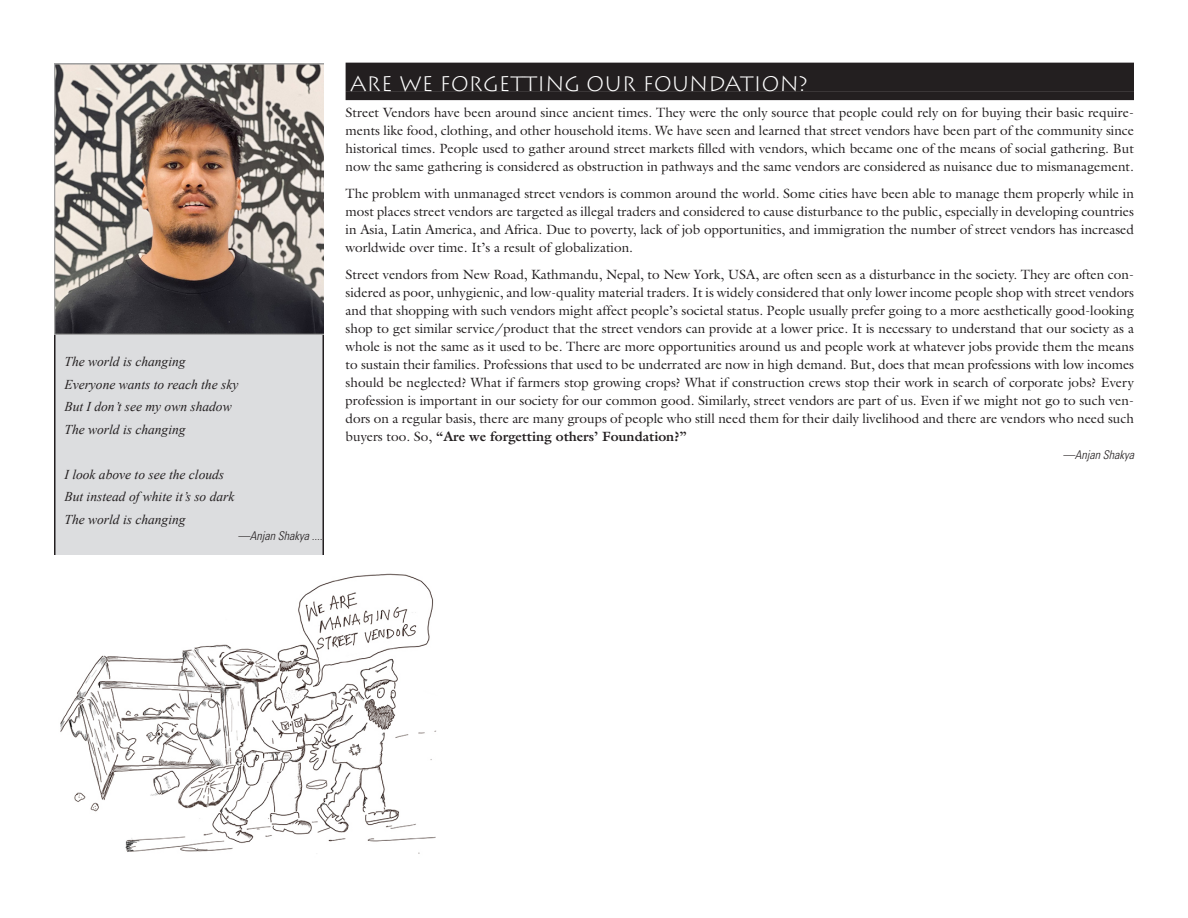
<style>
.page{position:relative;width:1188px;height:918px;background:#fff}
.page>*{position:absolute;margin:0;border:0;box-sizing:border-box;transform-origin:0 0}
.t1{font:300 21px "Lithos";color:#fff}
.text{font:13.5px/18px "Galliard";color:#231f20;text-align:justify}
.sideindent{font:italic 13.5px "Times New Roman";color:#231f20}
.source{font:italic 300 condensed 12px "Univers";color:#231f20}
.s1{font-weight:700}
</style>
<div class="page">
<div style="left:55px;top:64px;width:268px;height:799px;background:#dcdddf"></div>
<img style="left:54px;top:64px;width:269px;height:270px">
<img style="left:55px;top:555px;width:381px;height:308px">
<div style="left:346px;top:63px;width:788px;height:28px;background:#231f20"></div>
<div style="left:346px;top:91px;width:788px;height:9px;background:#231f20"></div>
<p class="sideindent" style="left:64px;top:352px;width:123px">The world is changing</p>
<p class="sideindent" style="left:64px;top:375px;width:175px">Everyone wants to reach the sky</p>
<p class="sideindent" style="left:64px;top:397px;width:169px">But I don’t see my own shadow</p>
<p class="sideindent" style="left:64px;top:420px;width:123px">The world is changing</p>
<p class="sideindent" style="left:64px;top:465px;width:161px">I look above to see the clouds</p>
<p class="sideindent" style="left:64px;top:487px;width:171px">But instead of white it’s so dark</p>
<p class="sideindent" style="left:64px;top:510px;width:123px">The world is changing</p>
<p class="source" style="left:238px;top:529px;width:86px">—Anjan Shakya ....</p>
<p class="t1" style="left:350px;top:72px;width:459px">ARE WE FORGETTING OUR FOUNDATION?</p>
<p class="text" style="left:346px;top:103px;width:790px">Street Vendors have been around since ancient times. They were the only source that people could rely on for buying their basic require&shy;ments like food, clothing, and other household items. We have seen and learned that street vendors have been part of the community since historical times. People used to gather around street markets filled with vendors, which became one of the means of social gathering. But now the same gathering is considered as obstruction in pathways and the same vendors are considered as nuisance due to mismanagement.</p>
<p class="text" style="left:346px;top:184px;width:790px">The problem with unmanaged street vendors is common around the world. Some cities have been able to manage them properly while in most places street vendors are targeted as illegal traders and considered to cause disturbance to the public, especially in developing countries in Asia, Latin America, and Africa. Due to poverty, lack of job opportunities, and immigration the number of street vendors has increased worldwide over time. It’s a result of globalization.</p>
<p class="text" style="left:346px;top:265px;width:790px">Street vendors from New Road, Kathmandu, Nepal, to New York, USA, are often seen as a disturbance in the society. They are often con&shy;sidered as poor, unhygienic, and low-quality material traders. It is widely considered that only lower income people shop with street vendors and that shopping with such vendors might affect people’s societal status. People usually prefer going to a more aesthetically good-looking shop to get similar service/product that the street vendors can provide at a lower price. It is necessary to understand that our society as a whole is not the same as it used to be. There are more opportunities around us and people work at whatever jobs provide them the means to sustain their families. Professions that used to be underrated are now in high demand. But, does that mean professions with low incomes should be neglected? What if farmers stop growing crops? What if construction crews stop their work in search of corporate jobs? Every profession is important in our society for our common good. Similarly, street vendors are part of us. Even if we might not go to such ven&shy;dors on a regular basis, there are many groups of people who still need them for their daily livelihood and there are vendors who need such buyers too. So, <span class="s1">“Are we forgetting others’ Foundation?”</span></p>
<p class="source" style="left:1063px;top:447px;width:73px">—Anjan Shakya</p>
</div>
